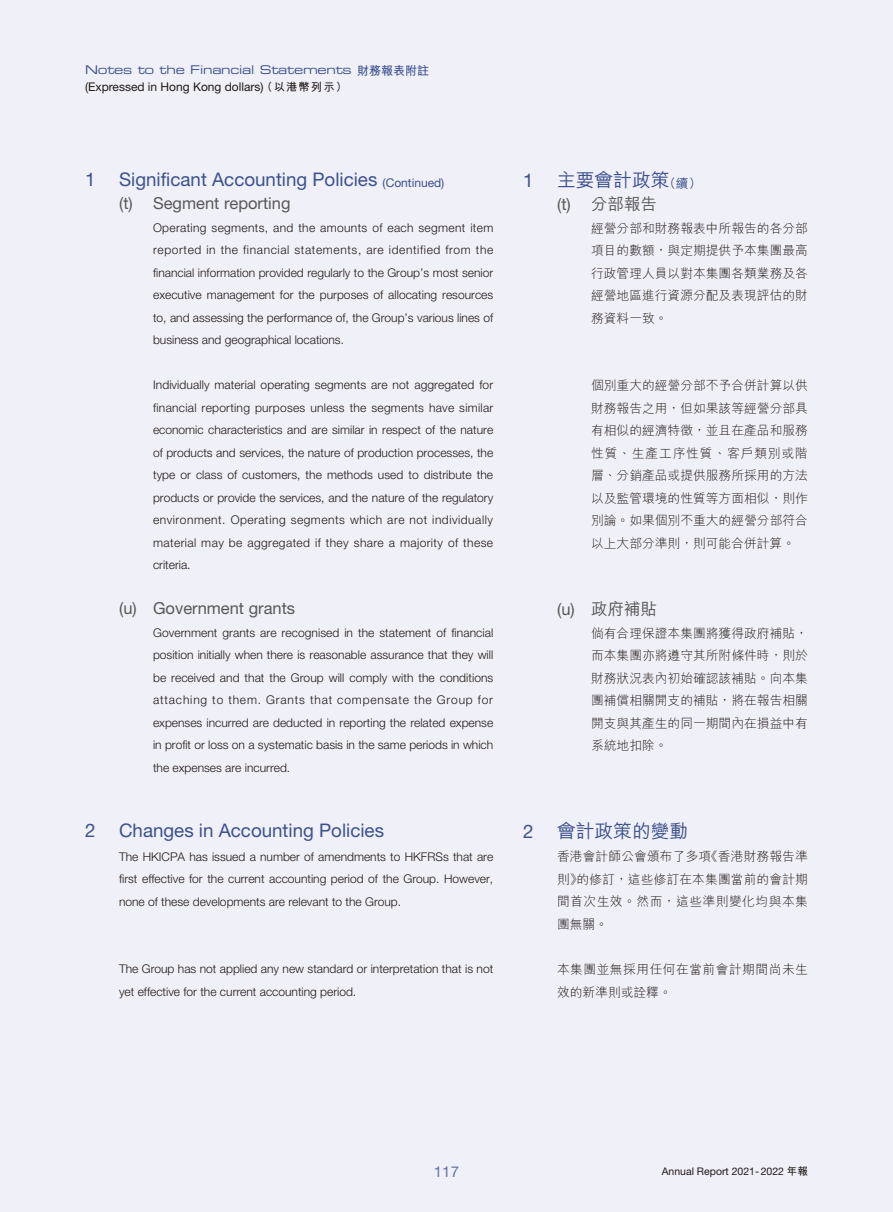
<style>
.page{position:relative;width:893px;height:1212px;background:#eff0f8}
.page>*{position:absolute;margin:0;border:0;box-sizing:border-box;transform-origin:0 0}
.t1{font:18.75px "Helvetica Neue LT Std";color:#3e518d}
.t2{font:500 18.75px "M Hei HK";color:#3e518d}
.t3{font:16.5px "Helvetica Neue LT Std";color:#595857}
.t4{font:500 16.5px "M Hei HK";color:#595857}
.t5{font:15px "Helvetica Neue LT Std";color:#6671a7}
.t6{font:300 12.75px/22.5px "M Hei HK";color:#231916;text-align:justify}
.t7{font:300 12.75px/22.5px "M Hei HK";letter-spacing:.04em;color:#231916}
.t8{font:300 12px/22.5px "Helvetica Neue LT Std";color:#231916;text-align:justify}
.t9{font:12px "Eurostile LT Std Ex 2";letter-spacing:-.02em;color:#3e518d}
.t10{font:12px "Helvetica Neue LT Std";color:#231916}
.t11{font:10.5px "Helvetica Neue LT Std";color:#231916}
.s1{font-family:"M Hei HK";font-weight:700}
.s2{font-family:"M Hei HK";font-weight:700;font-size:11.25px}
.s3{font-size:12px}
.s4{font-size:12.75px}
.s5{font-family:"Helvetica Neue LT Std";font-weight:400}
</style>
<div class="page">
<p class="t9" style="left:85px;top:61px;width:346px">Notes to the Financial Statements <span class="s1">財務報表附註</span></p>
<p class="t10" style="left:85px;top:79px;width:263px">(Expressed in Hong Kong dollars)<span class="s2">（以港幣列示）</span></p>
<h1 class="t1" style="left:85px;top:168px;width:12px">1</h1>
<h1 class="t1" style="left:119px;top:168px;width:327px">Significant Accounting Policies <span class="s3">(Continued)</span></h1>
<h2 class="t3" style="left:119px;top:193px;width:173px">(t) Segment reporting</h2>
<p class="t8" style="left:153px;top:216px;width:342px">Operating segments, and the amounts of each segment item reported in the financial statements, are identified from the financial information provided regularly to the Group’s most senior executive management for the purposes of allocating resources to, and assessing the performance of, the Group’s various lines of business and geographical locations.</p>
<p class="t8" style="left:153px;top:374px;width:342px">Individually material operating segments are not aggregated for financial reporting purposes unless the segments have similar economic characteristics and are similar in respect of the nature of products and services, the nature of production processes, the type or class of customers, the methods used to distribute the products or provide the services, and the nature of the regulatory environment. Operating segments which are not individually material may be aggregated if they share a majority of these criteria.</p>
<h2 class="t3" style="left:119px;top:598px;width:178px">(u) Government grants</h2>
<p class="t8" style="left:153px;top:621px;width:342px">Government grants are recognised in the statement of financial position initially when there is reasonable assurance that they will be received and that the Group will comply with the conditions attaching to them. Grants that compensate the Group for expenses incurred are deducted in reporting the related expense in profit or loss on a systematic basis in the same periods in which the expenses are incurred.</p>
<h1 class="t1" style="left:85px;top:819px;width:12px">2</h1>
<h1 class="t1" style="left:119px;top:819px;width:266px">Changes in Accounting Policies</h1>
<p class="t8" style="left:119px;top:845px;width:376px">The HKICPA has issued a number of amendments to HKFRSs that are first effective for the current accounting period of the Group. However, none of these developments are relevant to the Group.</p>
<p class="t8" style="left:119px;top:957px;width:376px">The Group has not applied any new standard or interpretation that is not yet effective for the current accounting period.</p>
<h1 class="t1" style="left:523px;top:169px;width:12px">1</h1>
<h1 class="t2" style="left:557px;top:166px;width:146px">主要會計政策<span class="s4">（續）</span></h1>
<h2 class="t4" style="left:557px;top:192px;width:102px"><span class="s5">(t)</span> 分部報告</h2>
<p class="t6" style="left:591px;top:216px;width:218px">經營分部和財務報表中所報告的各分部項目的數額，與定期提供予本集團最高行政管理人員以對本集團各類業務及各經營地區進行資源分配及表現評估的財務資料一致。</p>
<p class="t6" style="left:591px;top:374px;width:218px">個別重大的經營分部不予合併計算以供財務報告之用，但如果該等經營分部具有相似的經濟特徵，並且在產品和服務性質、生產工序性質、客戶類別或階層、分銷產品或提供服務所採用的方法以及監管環境的性質等方面相似，則作別論。如果個別不重大的經營分部符合以上大部分準則，則可能合併計算。</p>
<h2 class="t4" style="left:557px;top:597px;width:102px"><span class="s5">(u)</span> 政府補貼</h2>
<p class="t6" style="left:591px;top:621px;width:218px">倘有合理保證本集團將獲得政府補貼，而本集團亦將遵守其所附條件時，則於財務狀況表內初始確認該補貼。向本集團補償相關開支的補貼，將在報告相關開支與其產生的同一期間內在損益中有系統地扣除。</p>
<h1 class="t1" style="left:523px;top:820px;width:12px">2</h1>
<h1 class="t2" style="left:557px;top:818px;width:133px">會計政策的變動</h1>
<p class="t6" style="left:557px;top:845px;width:252px">香港會計師公會頒布了多項《香港財務報告準則》的修訂，這些修訂在本集團當前的會計期間首次生效。然而，這些準則變化均與本集團無關。</p>
<p class="t7" style="left:557px;top:957px;width:252px">本集團並無採用任何在當前會計期間尚未生效的新準則或詮釋。</p>
<p class="t5" style="left:434px;top:1162px;width:27px">117</p>
<p class="t11" style="left:662px;top:1165px;width:148px">Annual Report 2021-2022 <span class="s1">年報</span></p>
</div>
